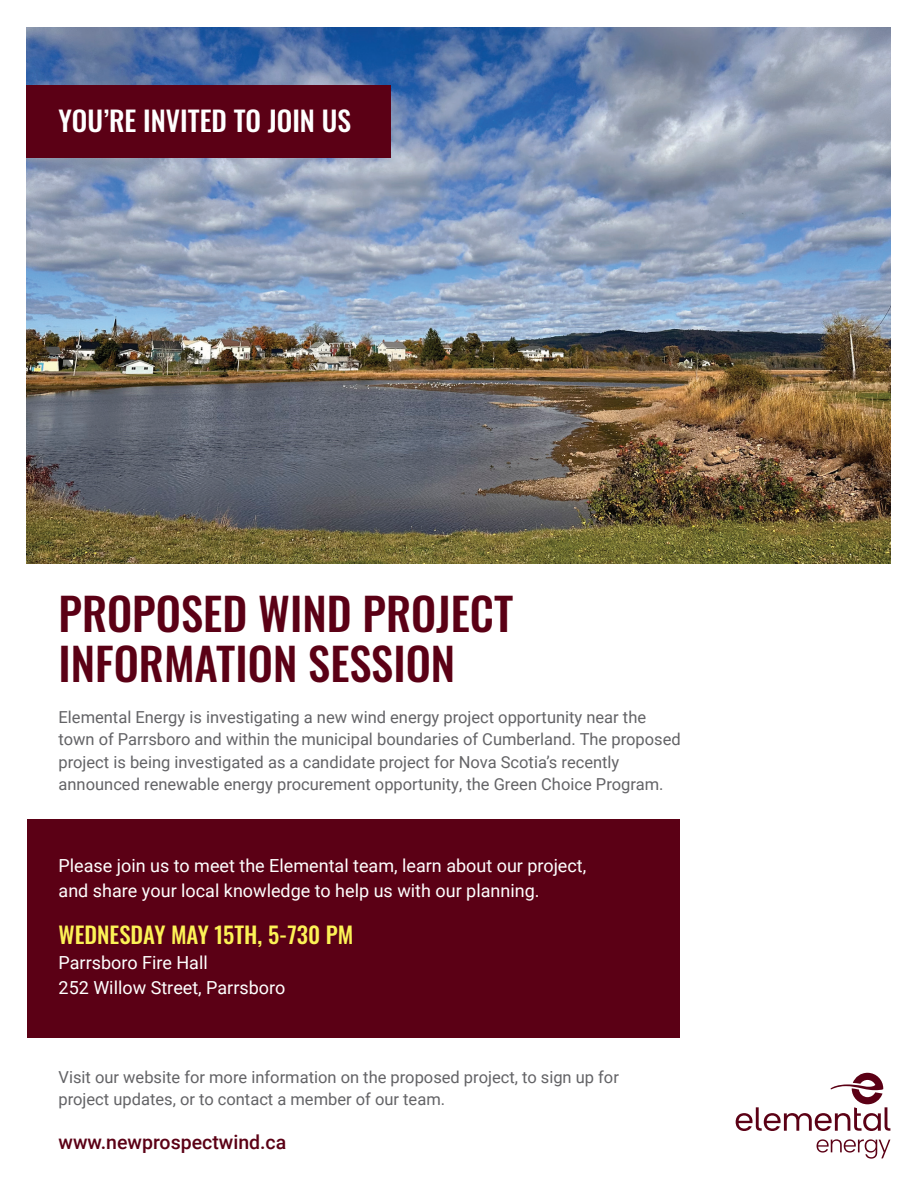
<style>
.page{position:relative;width:918px;height:1188px;background:#fff}
.page>*{position:absolute;margin:0;border:0;box-sizing:border-box;transform-origin:0 0}
.t1{font:500 44.7px/49.5px "Oswald";color:#5b0015}
.t2{font:500 27.75px "Oswald";color:#fff}
.t3{font:500 22.8px "Oswald";color:#fcf256}
.t4{font:500 19.5px "Roboto";color:#5b0015}
.t5{font:18px/24.8px "Roboto";color:#fff}
.t6{font:16.5px/22.5px "Roboto";color:#636366}
</style>
<div class="page">
<img style="left:27px;top:27px;width:863px;height:536px">
<div style="left:27px;top:85px;width:364px;height:72px;background:#5b0015"></div>
<div style="left:27px;top:819px;width:653px;height:219px;background:#5b0015"></div>
<svg style="left:736px;top:1073px;width:154px;height:58px"></svg>
<svg style="left:817px;top:1139px;width:73px;height:20px"></svg>
<h2 class="t2" style="left:59px;top:106px;width:294px">YOU’RE INVITED TO JOIN US</h2>
<h1 class="t1" style="left:59px;top:592px;width:456px">PROPOSED WIND PROJECT<br>INFORMATION SESSION</h1>
<p class="t6" style="left:59px;top:705px;width:624px">Elemental Energy is investigating a new wind energy project opportunity near the town of Parrsboro and within the municipal boundaries of Cumberland. The proposed project is being investigated as a candidate project for Nova Scotia’s recently announced renewable energy procurement opportunity, the Green Choice Program.</p>
<p class="t5" style="left:59px;top:853px;width:529px">Please join us to meet the Elemental team, learn about our project, and share your local knowledge to help us with our planning.</p>
<h3 class="t3" style="left:59px;top:923px;width:296px">WEDNESDAY MAY 15TH, 5-730 PM</h3>
<p class="t5" style="left:59px;top:950px;width:228px">Parrsboro Fire Hall<br>252 Willow Street, Parrsboro</p>
<p class="t6" style="left:59px;top:1065px;width:562px">Visit our website for more information on the proposed project, to sign up for project updates, or to contact a member of our team.</p>
<p class="t4" style="left:59px;top:1128px;width:229px">www.newprospectwind.ca</p>
</div>
